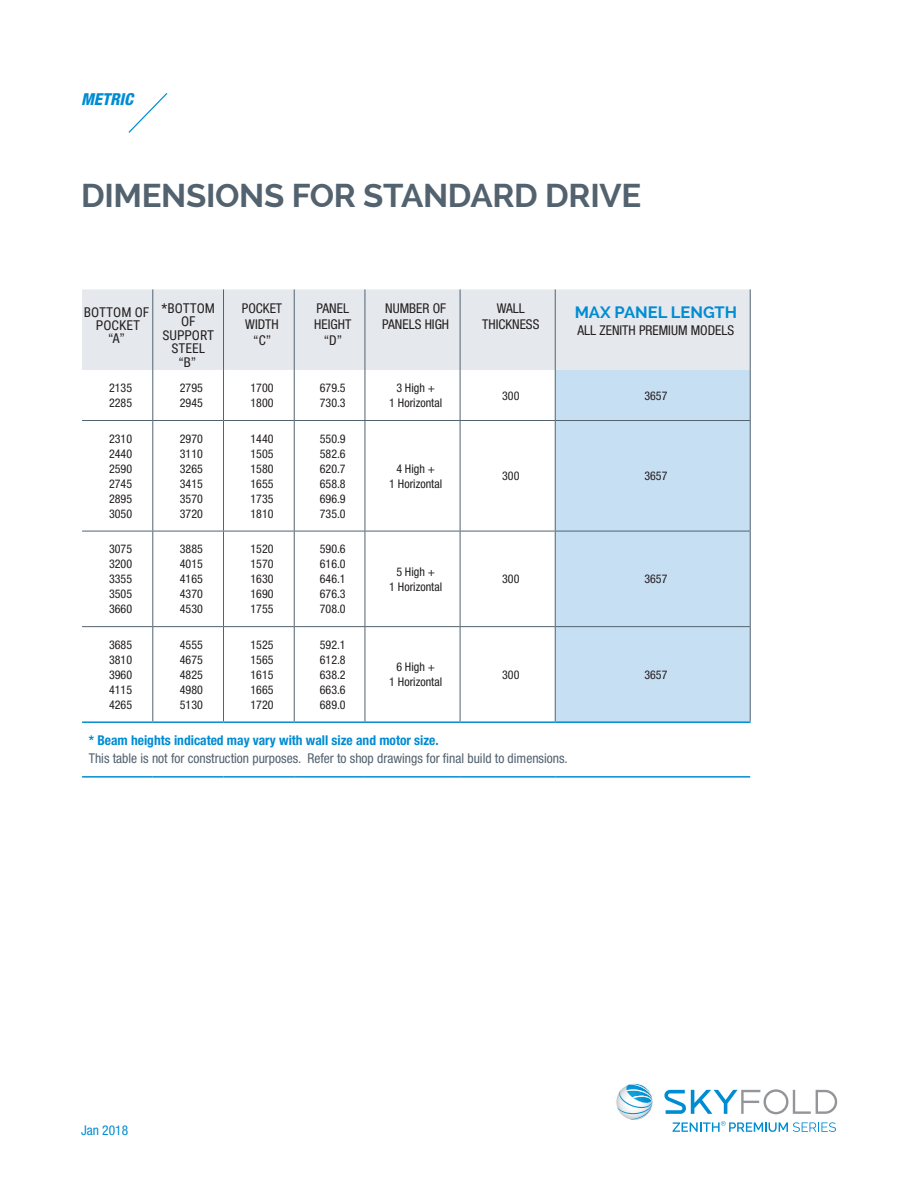
<style>
.page{position:relative;width:918px;height:1188px;background:#fff}
.page>*{position:absolute;margin:0;border:0;box-sizing:border-box;transform-origin:0 0}
.t1{font:700 33px "Raleway";letter-spacing:-.01em;color:#52626f}
.t2{font:700 16.5px "Raleway";color:#008cd2}
.t3{font:italic 800 condensed 16.5px "Helvetica Neue LT Std";color:#008cd2}
.t4{font:condensed 13.5px/16.2px "Helvetica Neue LT Std";color:#231f20;text-align:center}
.t5{font:condensed 13.5px "Helvetica Neue LT Std";color:#52626f}
.t6{font:700 condensed 13.5px "Helvetica Neue LT Std";color:#008cd2}
.t7{font:13.5px/13.5px "Roboto Condensed";color:#231f20;text-align:center}
.t8{font:condensed 13.5px "Helvetica Neue LT Std";color:#008cd2}
.t9{font:condensed 12px/15px "Helvetica Neue LT Std";color:#231f20;text-align:justify}
</style>
<div class="page">
<svg style="left:673px;top:1121px;width:163px;height:11px"></svg>
<svg style="left:664px;top:1089px;width:173px;height:25px"></svg>
<svg style="left:616px;top:1084px;width:36px;height:36px"></svg>
<svg style="left:128px;top:93px;width:40px;height:40px"></svg>
<div style="left:82px;top:289px;width:668px;height:81px;background:#e5e8ec"></div>
<div style="left:556px;top:370px;width:194px;height:351px;background:#c7dff3"></div>
<hr style="left:82px;top:420px;width:71px;height:1px;background:#52626f">
<hr style="left:153px;top:420px;width:71px;height:1px;background:#52626f">
<hr style="left:224px;top:420px;width:70px;height:1px;background:#52626f">
<hr style="left:294px;top:420px;width:71px;height:1px;background:#52626f">
<hr style="left:365px;top:420px;width:95px;height:1px;background:#52626f">
<hr style="left:460px;top:420px;width:95px;height:1px;background:#52626f">
<hr style="left:555px;top:420px;width:196px;height:1px;background:#52626f">
<hr style="left:82px;top:531px;width:71px;height:1px;background:#52626f">
<hr style="left:153px;top:531px;width:71px;height:1px;background:#52626f">
<hr style="left:224px;top:531px;width:70px;height:1px;background:#52626f">
<hr style="left:294px;top:531px;width:71px;height:1px;background:#52626f">
<hr style="left:365px;top:531px;width:95px;height:1px;background:#52626f">
<hr style="left:460px;top:531px;width:95px;height:1px;background:#52626f">
<hr style="left:555px;top:531px;width:196px;height:1px;background:#52626f">
<hr style="left:82px;top:626px;width:71px;height:1px;background:#52626f">
<hr style="left:153px;top:626px;width:71px;height:1px;background:#52626f">
<hr style="left:224px;top:626px;width:70px;height:1px;background:#52626f">
<hr style="left:294px;top:626px;width:71px;height:1px;background:#52626f">
<hr style="left:365px;top:626px;width:95px;height:1px;background:#52626f">
<hr style="left:460px;top:626px;width:95px;height:1px;background:#52626f">
<hr style="left:555px;top:626px;width:196px;height:1px;background:#52626f">
<hr style="left:152px;top:289px;width:1px;height:81px;background:#52626f">
<hr style="left:223px;top:289px;width:1px;height:81px;background:#52626f">
<hr style="left:294px;top:289px;width:1px;height:81px;background:#52626f">
<hr style="left:365px;top:289px;width:1px;height:81px;background:#52626f">
<hr style="left:460px;top:289px;width:1px;height:81px;background:#52626f">
<hr style="left:555px;top:289px;width:1px;height:81px;background:#52626f">
<hr style="left:750px;top:289px;width:1px;height:81px;background:#52626f">
<hr style="left:152px;top:370px;width:1px;height:50px;background:#52626f">
<hr style="left:223px;top:370px;width:1px;height:50px;background:#52626f">
<hr style="left:294px;top:370px;width:1px;height:50px;background:#52626f">
<hr style="left:365px;top:370px;width:1px;height:50px;background:#52626f">
<hr style="left:460px;top:370px;width:1px;height:50px;background:#52626f">
<hr style="left:555px;top:370px;width:1px;height:50px;background:#52626f">
<hr style="left:750px;top:370px;width:1px;height:50px;background:#52626f">
<hr style="left:152px;top:421px;width:1px;height:110px;background:#52626f">
<hr style="left:223px;top:421px;width:1px;height:110px;background:#52626f">
<hr style="left:294px;top:421px;width:1px;height:110px;background:#52626f">
<hr style="left:365px;top:421px;width:1px;height:110px;background:#52626f">
<hr style="left:460px;top:421px;width:1px;height:110px;background:#52626f">
<hr style="left:555px;top:421px;width:1px;height:110px;background:#52626f">
<hr style="left:750px;top:421px;width:1px;height:110px;background:#52626f">
<hr style="left:152px;top:531px;width:1px;height:95px;background:#52626f">
<hr style="left:223px;top:531px;width:1px;height:95px;background:#52626f">
<hr style="left:294px;top:531px;width:1px;height:95px;background:#52626f">
<hr style="left:365px;top:531px;width:1px;height:95px;background:#52626f">
<hr style="left:460px;top:531px;width:1px;height:95px;background:#52626f">
<hr style="left:555px;top:531px;width:1px;height:95px;background:#52626f">
<hr style="left:750px;top:531px;width:1px;height:95px;background:#52626f">
<hr style="left:152px;top:627px;width:1px;height:94px;background:#52626f">
<hr style="left:223px;top:627px;width:1px;height:94px;background:#52626f">
<hr style="left:294px;top:627px;width:1px;height:94px;background:#52626f">
<hr style="left:365px;top:627px;width:1px;height:94px;background:#52626f">
<hr style="left:460px;top:627px;width:1px;height:94px;background:#52626f">
<hr style="left:555px;top:627px;width:1px;height:94px;background:#52626f">
<hr style="left:750px;top:627px;width:1px;height:94px;background:#52626f">
<hr style="left:82px;top:721px;width:71px;height:2px;background:#008cd2">
<hr style="left:153px;top:721px;width:71px;height:2px;background:#008cd2">
<hr style="left:224px;top:721px;width:70px;height:2px;background:#008cd2">
<hr style="left:294px;top:721px;width:71px;height:2px;background:#008cd2">
<hr style="left:365px;top:721px;width:95px;height:2px;background:#008cd2">
<hr style="left:460px;top:721px;width:95px;height:2px;background:#008cd2">
<hr style="left:555px;top:721px;width:196px;height:2px;background:#008cd2">
<hr style="left:82px;top:776px;width:71px;height:2px;background:#008cd2">
<hr style="left:153px;top:776px;width:71px;height:2px;background:#008cd2">
<hr style="left:224px;top:776px;width:70px;height:2px;background:#008cd2">
<hr style="left:294px;top:776px;width:71px;height:2px;background:#008cd2">
<hr style="left:365px;top:776px;width:95px;height:2px;background:#008cd2">
<hr style="left:460px;top:776px;width:95px;height:2px;background:#008cd2">
<hr style="left:555px;top:776px;width:195px;height:2px;background:#008cd2">
<h2 class="t3" style="left:81px;top:89px;width:53px">METRIC</h2>
<h1 class="t1" style="left:81px;top:177px;width:562px">DIMENSIONS FOR STANDARD DRIVE</h1>
<p class="t7" style="left:84px;top:304px;width:67px">BOTTOM OF<br>POCKET</p>
<p class="t4" style="left:108px;top:330px;width:18px">“A”</p>
<p class="t7" style="left:162px;top:301px;width:55px">*BOTTOM<br>OF<br>SUPPORT<br>STEEL</p>
<p class="t4" style="left:178px;top:354px;width:19px">“B”</p>
<p class="t4" style="left:242px;top:300px;width:42px">POCKET<br>WIDTH “C”</p>
<p class="t4" style="left:314px;top:300px;width:39px">PANEL<br>HEIGHT “D”</p>
<p class="t4" style="left:382px;top:300px;width:68px;text-align:left">NUMBER OF<br>PANELS HIGH</p>
<p class="t4" style="left:482px;top:300px;width:59px">WALL<br>THICKNESS</p>
<h2 class="t2" style="left:575px;top:303px;width:164px">MAX PANEL LENGTH</h2>
<p class="t4" style="left:578px;top:322px;width:158px">ALL ZENITH PREMIUM MODELS</p>
<p class="t9" style="left:109px;top:380px;width:25px">2135<br>2285</p>
<p class="t9" style="left:180px;top:380px;width:25px">2795<br>2945</p>
<p class="t9" style="left:251px;top:380px;width:25px">1700<br>1800</p>
<p class="t9" style="left:320px;top:380px;width:27px">679.5<br>730.3</p>
<p class="t9" style="left:389px;top:380px;width:54px;text-align:center">3 High +<br>1 Horizontal</p>
<p class="t9" style="left:502px;top:388px;width:19px">300</p>
<p class="t9" style="left:644px;top:388px;width:25px">3657</p>
<p class="t9" style="left:109px;top:431px;width:25px">2310<br>2440<br>2590<br>2745<br>2895<br>3050</p>
<p class="t9" style="left:180px;top:431px;width:25px">2970<br>3110<br>3265<br>3415<br>3570<br>3720</p>
<p class="t9" style="left:251px;top:431px;width:25px">1440<br>1505<br>1580<br>1655<br>1735<br>1810</p>
<p class="t9" style="left:320px;top:431px;width:27px">550.9<br>582.6<br>620.7<br>658.8<br>696.9<br>735.0</p>
<p class="t9" style="left:389px;top:461px;width:54px;text-align:center">4 High +<br>1 Horizontal</p>
<p class="t9" style="left:502px;top:468px;width:19px">300</p>
<p class="t9" style="left:644px;top:468px;width:25px">3657</p>
<p class="t9" style="left:109px;top:541px;width:25px">3075<br>3200<br>3355<br>3505<br>3660</p>
<p class="t9" style="left:180px;top:541px;width:25px">3885<br>4015<br>4165<br>4370<br>4530</p>
<p class="t9" style="left:251px;top:541px;width:25px">1520<br>1570<br>1630<br>1690<br>1755</p>
<p class="t9" style="left:320px;top:541px;width:27px">590.6<br>616.0<br>646.1<br>676.3<br>708.0</p>
<p class="t9" style="left:109px;top:637px;width:25px">3685<br>3810<br>3960<br>4115<br>4265</p>
<p class="t9" style="left:180px;top:637px;width:25px">4555<br>4675<br>4825<br>4980<br>5130</p>
<p class="t9" style="left:251px;top:637px;width:25px">1525<br>1565<br>1615<br>1665<br>1720</p>
<p class="t9" style="left:320px;top:637px;width:27px">592.1<br>612.8<br>638.2<br>663.6<br>689.0</p>
<p class="t9" style="left:389px;top:564px;width:54px;text-align:center">5 High +<br>1 Horizontal</p>
<p class="t9" style="left:502px;top:571px;width:19px">300</p>
<p class="t9" style="left:644px;top:571px;width:25px">3657</p>
<p class="t9" style="left:389px;top:659px;width:54px;text-align:center">6 High +<br>1 Horizontal</p>
<p class="t9" style="left:502px;top:667px;width:19px">300</p>
<p class="t9" style="left:644px;top:667px;width:25px">3657</p>
<p class="t6" style="left:89px;top:732px;width:351px">* Beam heights indicated may vary with wall size and motor size.</p>
<p class="t5" style="left:89px;top:751px;width:481px">This table is not for construction purposes. Refer to shop drawings for final build to dimensions.</p>
<p class="t8" style="left:81px;top:1123px;width:49px">Jan 2018</p>
</div>
